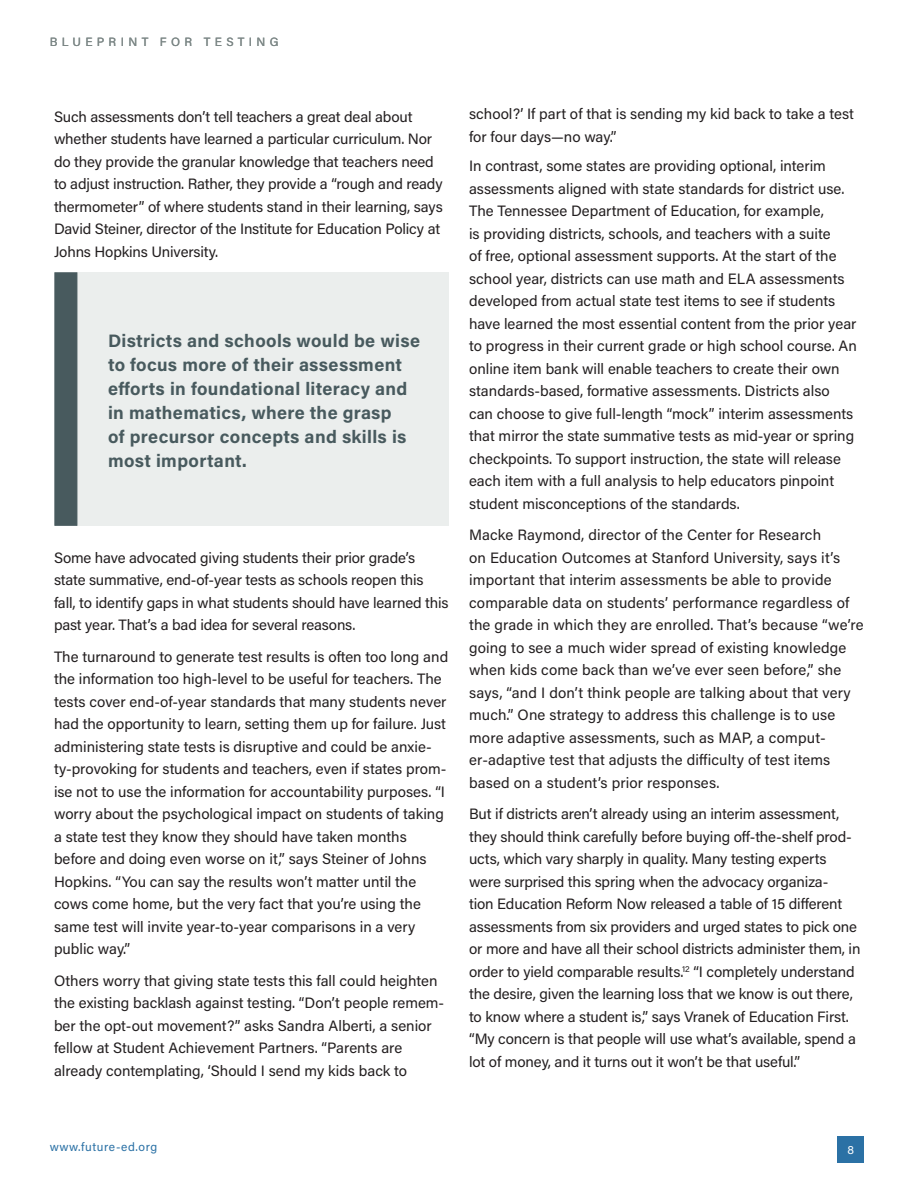
<style>
.page{position:relative;width:918px;height:1188px;background:#fff}
.page>*{position:absolute;margin:0;border:0;box-sizing:border-box;transform-origin:0 0}
.pull_quote{font:700 18px/24px "Acumin Pro";letter-spacing:.02em;color:#485a5e}
.Body{font:15px/22.5px "Acumin Pro";color:#231f20}
.Master_Headers{font:12px "Acumin Pro";letter-spacing:.36em;color:#7c8786}
.t1{font:12px "Acumin Pro";letter-spacing:.045em;color:#2b71a5}
.t2{font:12px "Acumin Pro";color:#fff}
</style>
<div class="page">
<div style="left:837px;top:1136px;width:27px;height:27px;background:#2b71a5"></div>
<div style="left:54px;top:273px;width:395px;height:253px;background:#ebeeed"></div>
<div style="left:55px;top:273px;width:22px;height:253px;background:#485a5e"></div>
<p class="Master_Headers" style="left:50px;top:33px;width:230px">BLUEPRINT FOR TESTING</p>
<p class="Body" style="left:54px;top:104px;width:390px">Such assessments don’t tell teachers a great deal about whether students have learned a particular curriculum. Nor do they provide the granular knowledge that teachers need to adjust instruction. Rather, they provide a “rough and ready thermometer” of where students stand in their learning, says David Steiner, director of the Institute for Education Policy at Johns Hopkins University.</p>
<p class="pull_quote" style="left:108px;top:327px;width:314px">Districts and schools would be wise to focus more of their assessment efforts in foundational literacy and in mathematics, where the grasp<br>of precursor concepts and skills is most important.</p>
<p class="Body" style="left:54px;top:545px;width:396px">Some have advocated giving students their prior grade’s state summative, end-of-year tests as schools reopen this fall, to identify gaps in what students should have learned this past year. That’s a bad idea for several reasons.</p>
<p class="Body" style="left:54px;top:644px;width:396px">The turnaround to generate test results is often too long and the information too high-level to be useful for teachers. The tests cover end-of-year standards that many students never had the opportunity to learn, setting them up for failure. Just administering state tests is disruptive and could be anxie&shy;ty-provoking for students and teachers, even if states prom&shy;ise not to use the information for accountability purposes. “I worry about the psychological impact on students of taking a state test they know they should have taken months before and doing even worse on it,” says Steiner of Johns Hopkins. “You can say the results won’t matter until the cows come home, but the very fact that you’re using the same test will invite year-to-year comparisons in a very public way.”</p>
<p class="Body" style="left:54px;top:968px;width:392px">Others worry that giving state tests this fall could heighten the existing backlash against testing. “Don’t people remem&shy;ber the opt-out movement?” asks Sandra Alberti, a senior fellow at Student Achievement Partners. “Parents are already contemplating, ‘Should I send my kids back to</p>
<p class="Body" style="left:469px;top:102px;width:386px">school?’ If part of that is sending my kid back to take a test for four days—no way.”</p>
<p class="Body" style="left:469px;top:154px;width:389px">In contrast, some states are providing optional, interim assessments aligned with state standards for district use.<br>The Tennessee Department of Education, for example,<br>is providing districts, schools, and teachers with a suite<br>of free, optional assessment supports. At the start of the school year, districts can use math and ELA assessments developed from actual state test items to see if students have learned the most essential content from the prior year to progress in their current grade or high school course. An online item bank will enable teachers to create their own standards-based, formative assessments. Districts also can choose to give full-length “mock” interim assessments that mirror the state summative tests as mid-year or spring checkpoints. To support instruction, the state will release each item with a full analysis to help educators pinpoint student misconceptions of the standards.</p>
<p class="Body" style="left:469px;top:523px;width:396px">Macke Raymond, director of the Center for Research<br>on Education Outcomes at Stanford University, says it’s important that interim assessments be able to provide comparable data on students’ performance regardless of the grade in which they are enrolled. That’s because “we’re going to see a much wider spread of existing knowledge when kids come back than we’ve ever seen before,” she says, “and I don’t think people are talking about that very much.” One strategy to address this challenge is to use more adaptive assessments, such as MAP, a comput&shy;er-adaptive test that adjusts the difficulty of test items based on a student’s prior responses.</p>
<p class="Body" style="left:469px;top:802px;width:393px">But if districts aren’t already using an interim assessment, they should think carefully before buying off-the-shelf prod&shy;ucts, which vary sharply in quality. Many testing experts were surprised this spring when the advocacy organiza-<br>tion Education Reform Now released a table of 15 different assessments from six providers and urged states to pick one or more and have all their school districts administer them, in order to yield comparable results.<sup>12</sup> “I completely understand the desire, given the learning loss that we know is out there, to know where a student is,” says Vranek of Education First. “My concern is that people will use what’s available, spend a lot of money, and it turns out it won’t be that useful.”</p>
<p class="t1" style="left:50px;top:1139px;width:109px">www.future-ed.org</p>
<p class="t2" style="left:848px;top:1141px;width:8px">8</p>
</div>
